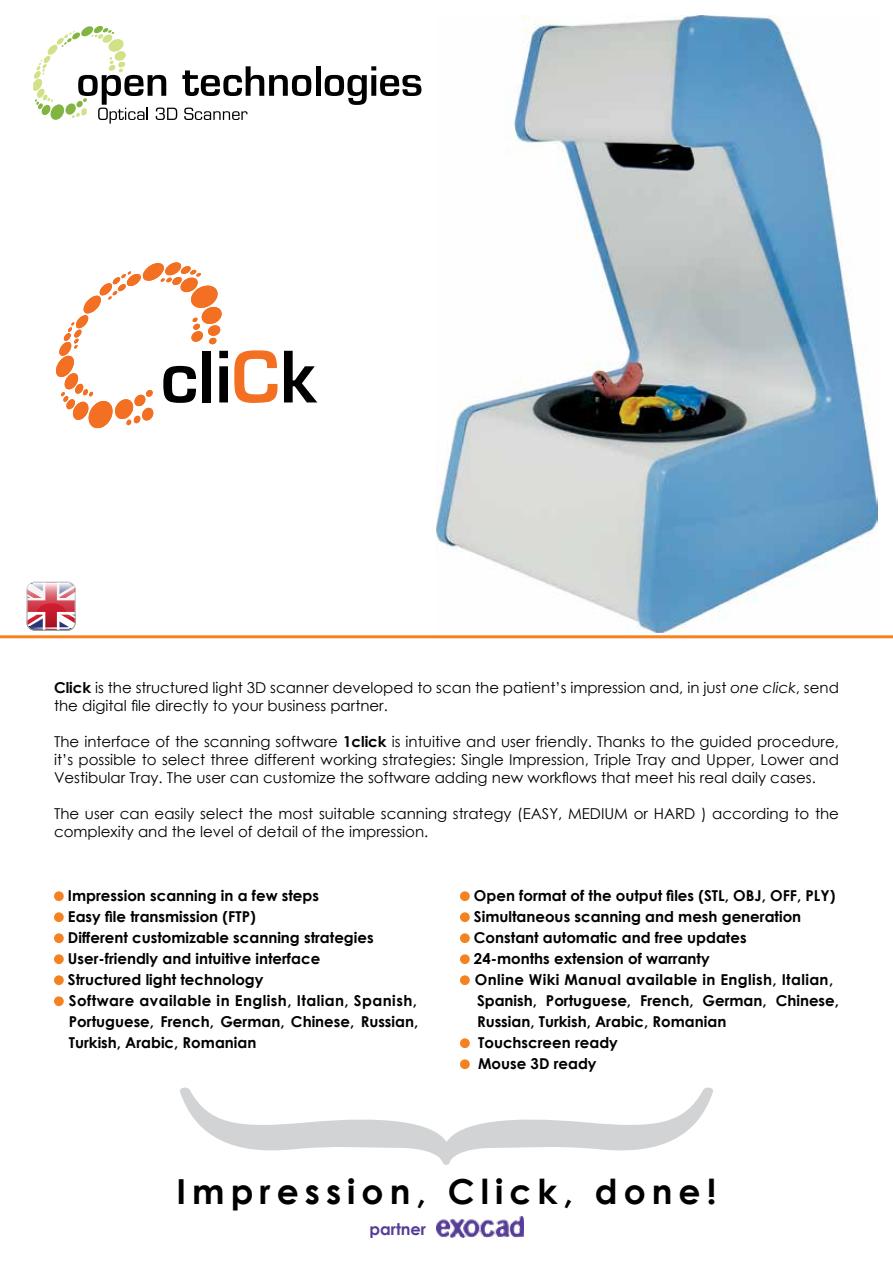
<style>
.page{position:relative;width:893px;height:1263px;background:#fff}
.page>*{position:absolute;margin:0;border:0;box-sizing:border-box;transform-origin:0 0}
.t1{font:600 68.85px "Eurostile";color:#000}
.t2{font:700 34.5px "Century Gothic";letter-spacing:.175em;color:#000}
.t3{font:700 16.2px "Century Gothic";color:#563c97}
.t4{font:15px/18px "Century Gothic";color:#000}
.t5{font:700 15px/21px "Century Gothic";color:#000}
.s1{color:#f36f21}
.s2{font-weight:700}
.s3{font-style:italic}
</style>
<div class="page">
<img style="left:437px;top:16px;width:440px;height:616px">
<hr style="left:316px;top:66px;width:4px;height:30px;background:#000">
<svg style="left:325px;top:66px;width:96px;height:39px"></svg>
<svg style="left:33px;top:26px;width:278px;height:98px"></svg>
<svg style="left:55px;top:262px;width:167px;height:166px"></svg>
<svg style="left:180px;top:1087px;width:533px;height:78px"></svg>
<hr style="left:0;top:635px;width:893px;height:3px;background:#f58220">
<div style="left:54px;top:891px;width:10px;height:10px;background:#f58220;border-radius:50%"></div>
<div style="left:54px;top:912px;width:10px;height:10px;background:#f58220;border-radius:50%"></div>
<div style="left:54px;top:933px;width:10px;height:10px;background:#f58220;border-radius:50%"></div>
<div style="left:54px;top:954px;width:10px;height:10px;background:#f58220;border-radius:50%"></div>
<div style="left:54px;top:975px;width:10px;height:10px;background:#f58220;border-radius:50%"></div>
<div style="left:54px;top:996px;width:10px;height:10px;background:#f58220;border-radius:50%"></div>
<div style="left:460px;top:891px;width:10px;height:10px;background:#f58220;border-radius:50%"></div>
<div style="left:460px;top:912px;width:10px;height:10px;background:#f58220;border-radius:50%"></div>
<div style="left:460px;top:933px;width:10px;height:10px;background:#f58220;border-radius:50%"></div>
<div style="left:460px;top:954px;width:10px;height:10px;background:#f58220;border-radius:50%"></div>
<div style="left:460px;top:975px;width:10px;height:10px;background:#f58220;border-radius:50%"></div>
<div style="left:460px;top:1038px;width:10px;height:10px;background:#f58220;border-radius:50%"></div>
<div style="left:460px;top:1059px;width:10px;height:10px;background:#f58220;border-radius:50%"></div>
<img style="left:436px;top:1216px;width:87px;height:21px">
<svg style="left:27px;top:582px;width:47px;height:48px"></svg>
<div style="left:27px;top:582px;width:49px;height:49px;border:1px solid #fff;border-radius:7px"></div>
<h1 class="t1" style="left:160px;top:334px;width:158px">cli<span class="s1">C</span>k</h1>
<p class="t4" style="left:54px;top:679px;width:786px"><span class="s2">Click</span> is the structured light 3D scanner developed to scan the patient’s impression and, in just <span class="s3">one click</span>, send the digital file directly to your business partner.</p>
<p class="t4" style="left:54px;top:733px;width:786px;text-align:justify">The interface of the scanning software <span class="s2">1click</span> is intuitive and user friendly. Thanks to the guided procedure, it’s possible to select three different working strategies: Single Impression, Triple Tray and Upper, Lower and Vestibular Tray. The user can customize the software adding new workflows that meet his real daily cases.</p>
<p class="t4" style="left:54px;top:805px;width:786px">The user can easily select the most suitable scanning strategy (EASY, MEDIUM or HARD ) according to the complexity and the level of detail of the impression.</p>
<p class="t5" style="left:68px;top:884px;width:352px">Impression scanning in a few steps<br>Easy file transmission (FTP)<br>Different customizable scanning strategies User-friendly and intuitive interface<br>Structured light technology<br>Software available in English, Italian, Spanish, Portuguese, French, German, Chinese, Russian, Turkish, Arabic, Romanian</p>
<p class="t5" style="left:474px;top:884px;width:367px">Open format of the output files (STL, OBJ, OFF, PLY)<br>Simultaneous scanning and mesh generation Constant automatic and free updates<br>24-months extension of warranty<br>Online Wiki Manual available in English, Italian, Spanish, Portuguese, French, German, Chinese, Russian, Turkish, Arabic, Romanian<br>Touchscreen ready<br>Mouse 3D ready</p>
<h2 class="t2" style="left:177px;top:1165px;width:541px">Impression, Click, done!</h2>
<p class="t3" style="left:369px;top:1217px;width:58px">partner</p>
</div>
